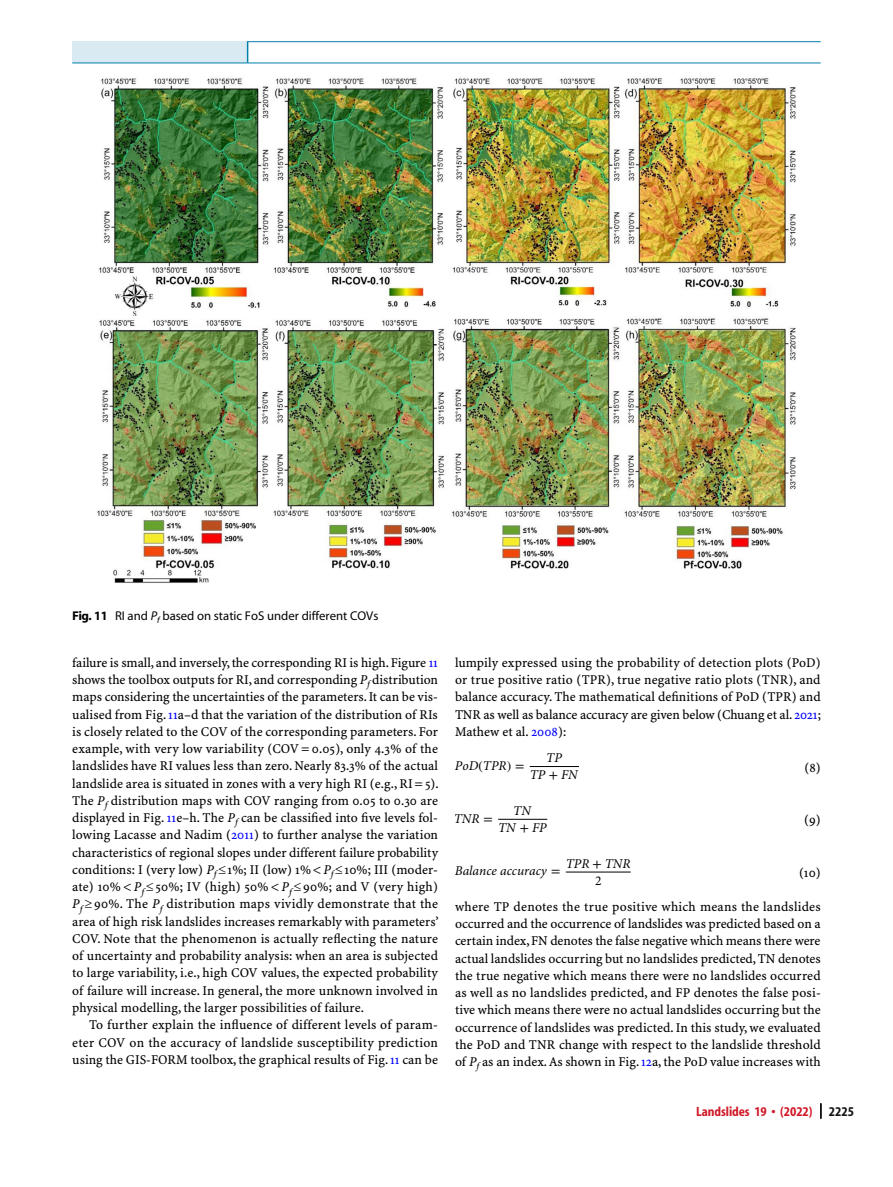
<style>
.page{position:relative;width:893px;height:1187px;background:#fff}
.page>*{position:absolute;margin:0;border:0;box-sizing:border-box;transform-origin:0 0}
.t1{font:13.5px/17.2px "S Minion Plus";color:#000;text-align:justify}
.t2{font:13.5px "Minion Pro It 20";color:#000}
.t3{font:13.5px "Adv TT152 d 38 d 7.B";color:#d11a29}
.t4{font:13.5px/17.2px "Minion Pro It 18";color:#000;text-align:center}
.t5{font:13.5px/17.2px "Minion Pro It 19";color:#000;text-align:center}
.t6{font:13.5px "Minion Pro Regular 9";color:#000}
.t7{font:12.75px "S Myriad Regular 2";color:#000}
.s1{font-family:"S Myriad";font-weight:700}
.s2{font-family:"S Myriad";font-style:italic}
.s3{color:#00f}
.s4{font-style:italic}
.s5{font-family:"STIX Math Regular 14"}
.s6{font-family:"STIX Math Regular 15"}
.s7{font-family:"STIX Math Regular 16"}
.s8{font-family:"Adv P0005"}
.s9{font-family:"Adv TT152 d 38 d 7.B2";color:#131413}
</style>
<div class="page">
<div style="left:72px;top:42px;width:176px;height:21px;background:#daeaf3"></div>
<svg style="left:247px;top:42px;width:1px;height:21px"></svg>
<hr style="left:72px;top:63px;width:176px;height:1px;background:#007faa">
<hr style="left:247px;top:41px;width:574px;height:1px;background:#007faa">
<hr style="left:248px;top:63px;width:573px;height:1px;background:#007faa">
<hr style="left:530px;top:766px;width:49px;height:1px;background:#000">
<hr style="left:498px;top:818px;width:49px;height:1px;background:#000">
<hr style="left:566px;top:871px;width:65px;height:1px;background:#000">
<img style="left:97px;top:78px;width:699px;height:505px">
<svg style="left:821px;top:1103px;width:1px;height:15px"></svg>
<p class="t7" style="left:72px;top:609px;width:308px"><span class="s1">Fig. 11</span> RI and <span class="s2">P</span><sub>f</sub> based on static FoS under different COVs</p>
<p class="t1" style="left:72px;top:654px;width:368px">failure is small, and inversely, the corresponding RI is high. Figure <span class="s3">11 </span>shows the toolbox outputs for RI, and corresponding <span class="s4">P</span><sub>f</sub> distribution maps considering the uncertainties of the parameters. It can be vis&shy;ualised from Fig.<span class="s3">11</span>a–d that the variation of the distribution of RIs is closely related to the COV of the corresponding parameters. For example, with very low variability (COV=0.05), only 4.3% of the landslides have RI values less than zero. Nearly 83.3% of the actual landslide area is situated in zones with a very high RI (e.g., RI=5).<br>The <span class="s4">P</span><sub>f</sub> distribution maps with COV ranging from 0.05 to 0.30 are displayed in Fig. <span class="s3">11</span>e–h. The <span class="s4">P</span><sub>f</sub> can be classified into five levels fol&shy;lowing Lacasse and Nadim (<span class="s3">2011</span>) to further analyse the variation characteristics of regional slopes under different failure probability conditions: I (very low) <span class="s4">P</span><sub>f</sub>≤1%; II (low) 1%&lt;<span class="s4">P</span><sub>f</sub>≤10%; III (moder&shy;ate) 10% &lt;<span class="s4">P</span><sub>f</sub> ≤ 50%; IV (high) 50% &lt;<span class="s4">P</span><sub>f</sub> ≤ 90%; and V (very high)<br><span class="s4">P</span><sub>f</sub> ≥ 90%. The <span class="s4">P</span><sub>f</sub> distribution maps vividly demonstrate that the area of high risk landslides increases remarkably with parameters’ COV. Note that the phenomenon is actually reflecting the nature of uncertainty and probability analysis: when an area is subjected to large variability, i.e., high COV values, the expected probability of failure will increase. In general, the more unknown involved in physical modelling, the larger possibilities of failure.</p>
<p class="t1" style="left:72px;top:1016px;width:367px;text-indent:17px">To further explain the influence of different levels of param&shy;eter COV on the accuracy of landslide susceptibility prediction using the GIS-FORM toolbox, the graphical results of Fig.<span class="s3">11</span> can be</p>
<p class="t1" style="left:455px;top:654px;width:367px">lumpily expressed using the probability of detection plots (PoD) or true positive ratio (TPR), true negative ratio plots (TNR), and balance accuracy. The mathematical definitions of PoD (TPR) and TNR as well as balance accuracy are given below (Chuang et al. <span class="s3">2021</span>; Mathew et al. <span class="s3">2008</span>):</p>
<p class="t4" style="left:530px;top:750px;width:49px">TP<br>TP <span class="s5">+</span> FN</p>
<p class="t4" style="left:455px;top:758px;width:71px">PoD<span class="s5">(</span>TPR<span class="s5">) =</span></p>
<p class="t1" style="left:804px;top:758px;width:18px">(8)</p>
<p class="t5" style="left:498px;top:803px;width:50px">TN<br>TN <span class="s6">+</span> FP</p>
<p class="t2" style="left:455px;top:865px;width:107px">Balance accuracy <span class="s7">=</span></p>
<p class="t1" style="left:799px;top:863px;width:23px">(10)</p>
<p class="t5" style="left:454px;top:810px;width:40px">TNR <span class="s6">=</span></p>
<p class="t1" style="left:804px;top:811px;width:18px">(9)</p>
<p class="t2" style="left:566px;top:857px;width:66px">TPR <span class="s7">+</span> TNR</p>
<p class="t6" style="left:595px;top:875px;width:8px">2</p>
<p class="t1" style="left:455px;top:897px;width:367px">where TP denotes the true positive which means the landslides occurred and the occurrence of landslides was predicted based on a certain index, FN denotes the false negative which means there were actual landslides occurring but no landslides predicted, TN denotes the true negative which means there were no landslides occurred as well as no landslides predicted, and FP denotes the false posi&shy;tive which means there were no actual landslides occurring but the occurrence of landslides was predicted. In this study, we evaluated the PoD and TNR change with respect to the landslide threshold of <span class="s4">P</span><sub>f</sub> as an index. As shown in Fig.<span class="s3">12</span>a, the PoD value increases with</p>
<p class="t3" style="left:696px;top:1106px;width:159px">Landslides 19 <span class="s8">&amp;</span> (2022) <span class="s9">2225</span></p>
</div>
